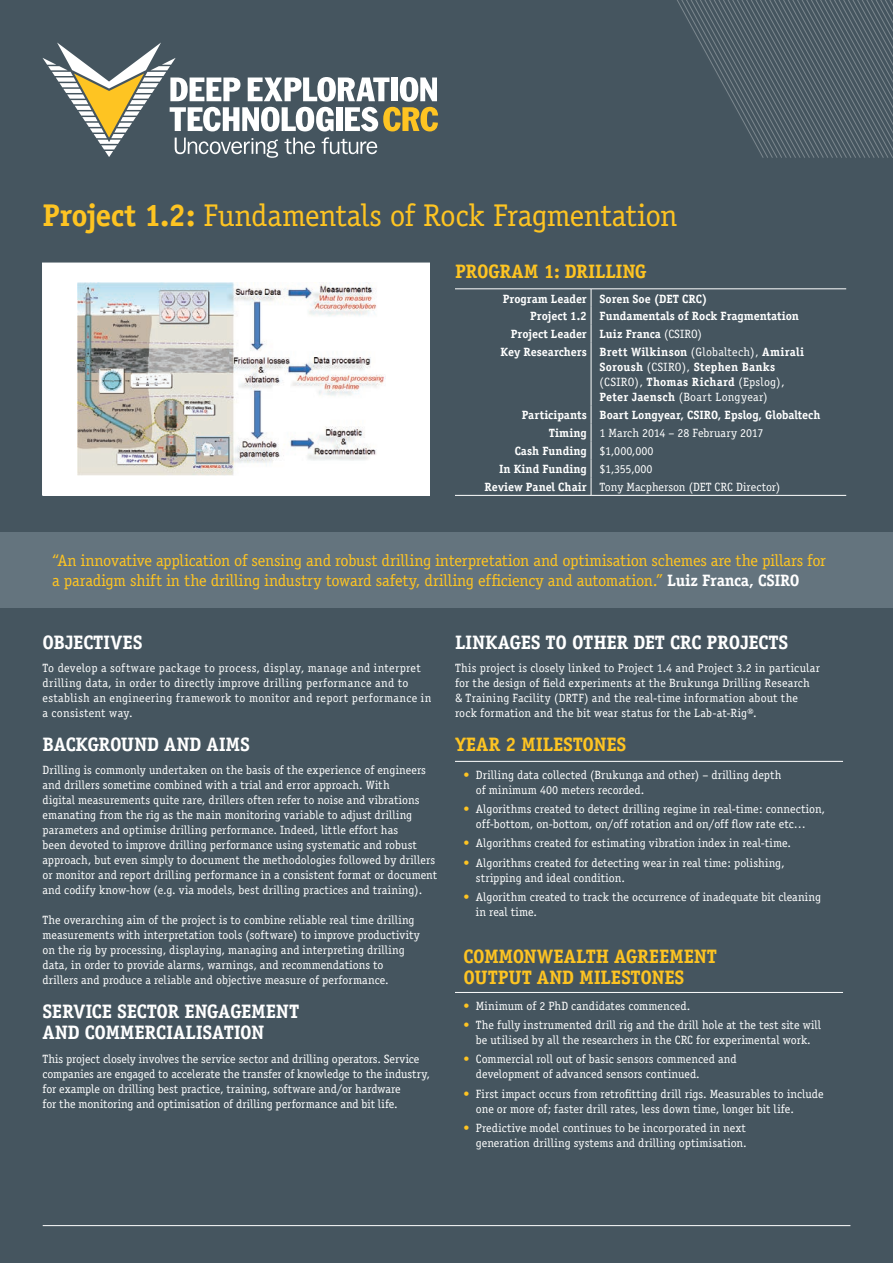
<style>
.page{position:relative;width:893px;height:1263px;background:#45555f}
.page>*{position:absolute;margin:0;border:0;box-sizing:border-box;transform-origin:0 0}
.t1{font:31.5px "Officina Serif";letter-spacing:-.02em;color:#fec422}
.t2{font:700 19.5px/21px "Officina Serif";letter-spacing:-.015em;color:#fff}
.t3{font:700 19.5px/21px "Officina Serif";letter-spacing:-.015em;color:#fec422}
.t4{font:16.5px/19.5px "Officina Serif";letter-spacing:-.015em;color:#fec422}
.t5{font:12px/15px "Officina Serif";letter-spacing:.005em;color:#fff}
.t6{font:700 12px/15px "Officina Serif";letter-spacing:.005em;color:#fff}
.s1{font-weight:700}
.s2{font-weight:400}
.s3{font-weight:700;color:#fff}
.s4{color:#fec422}
</style>
<div class="page">
<svg style="left:677px;top:0;width:216px;height:158px"></svg>
<div style="left:0;top:532px;width:893px;height:76px;background:#64747e"></div>
<div style="left:43px;top:263px;width:386px;height:232px;background:#fff"></div>
<img style="left:78px;top:282px;width:308px;height:194px">
<div style="left:42px;top:263px;width:388px;height:233px;border:1px solid #fff"></div>
<hr style="left:43px;top:1225px;width:807px;height:1px;background:#fff">
<svg style="left:43px;top:43px;width:395px;height:115px"></svg>
<hr style="left:455px;top:761px;width:388px;height:1px;background:#fff">
<hr style="left:455px;top:992px;width:388px;height:1px;background:#fff">
<hr style="left:455px;top:289px;width:136px;height:1px;background:#fff">
<hr style="left:591px;top:289px;width:255px;height:1px;background:#fff">
<svg style="left:591px;top:289px;width:1px;height:54px"></svg>
<hr style="left:591px;top:343px;width:1px;height:63px;background:#fff">
<svg style="left:591px;top:406px;width:1px;height:89px"></svg>
<hr style="left:455px;top:495px;width:136px;height:1px;background:#fff">
<hr style="left:591px;top:495px;width:255px;height:1px;background:#fff">
<h1 class="t1" style="left:43px;top:197px;width:637px"><span class="s1">Project 1.2:</span> Fundamentals of Rock Fragmentation</h1>
<h2 class="t3" style="left:455px;top:261px;width:193px">PROGRAM 1: DRILLING</h2>
<p class="t6" style="left:503px;top:291px;width:206px">Program Leader Soren Soe (DET CRC)</p>
<p class="t6" style="left:530px;top:309px;width:270px">Project 1.2 Fundamentals of Rock Fragmentation</p>
<p class="t6" style="left:511px;top:327px;width:193px">Project Leader Luiz Franca <span class="s2">(CSIRO)</span></p>
<p class="t6" style="left:501px;top:345px;width:305px">Key Researchers Brett Wilkinson <span class="s2">(Globaltech),</span> Amirali</p>
<p class="t6" style="left:600px;top:360px;width:186px">Soroush <span class="s2">(CSIRO),</span> Stephen Banks <span class="s2">(CSIRO),</span> Thomas Richard <span class="s2">(Epslog),<br></span>Peter Jaensch <span class="s2">(Boart Longyear)</span></p>
<p class="t6" style="left:522px;top:408px;width:300px">Participants Boart Longyear, CSIRO, Epslog, Globaltech</p>
<p class="t5" style="left:549px;top:425px;width:216px"><span class="s1">Timing</span> 1 March 2014 – 28 February 2017</p>
<p class="t6" style="left:515px;top:443px;width:140px">Cash Funding <span class="s2">$1,000,000</span></p>
<p class="t6" style="left:499px;top:461px;width:155px">In Kind Funding <span class="s2">$1,355,000</span></p>
<p class="t5" style="left:484px;top:479px;width:297px"><span class="s1">Review Panel Chair</span> Tony Macpherson (DET CRC Director)</p>
<h3 class="t4" style="left:52px;top:551px;width:775px">“An innovative application of sensing and robust drilling interpretation and optimisation schemes are the pillars for a paradigm shift in the drilling industry toward safety, drilling efficiency and automation.” <span class="s3">Luiz Franca, CSIRO</span></h3>
<h2 class="t2" style="left:43px;top:631px;width:101px">OBJECTIVES</h2>
<p class="t5" style="left:43px;top:661px;width:390px">To develop a software package to process, display, manage and interpret drilling data, in order to directly improve drilling performance and to establish an engineering framework to monitor and report performance in a consistent way.</p>
<h2 class="t2" style="left:43px;top:733px;width:209px">BACKGROUND AND AIMS</h2>
<p class="t5" style="left:43px;top:763px;width:396px">Drilling is commonly undertaken on the basis of the experience of engineers and drillers sometime combined with a trial and error approach. With<br>digital measurements quite rare, drillers often refer to noise and vibrations emanating from the rig as the main monitoring variable to adjust drilling parameters and optimise drilling performance. Indeed, little effort has<br>been devoted to improve drilling performance using systematic and robust approach, but even simply to document the methodologies followed by drillers or monitor and report drilling performance in a consistent format or document and codify know-how (e.g. via models, best drilling practices and training).</p>
<p class="t5" style="left:43px;top:913px;width:379px">The overarching aim of the project is to combine reliable real time drilling measurements with interpretation tools (software) to improve productivity on the rig by processing, displaying, managing and interpreting drilling data, in order to provide alarms, warnings, and recommendations to drillers and produce a reliable and objective measure of performance.</p>
<h2 class="t2" style="left:43px;top:1001px;width:258px">SERVICE SECTOR ENGAGEMENT<br>AND COMMERCIALISATION</h2>
<p class="t5" style="left:43px;top:1051px;width:389px">This project closely involves the service sector and drilling operators. Service companies are engaged to accelerate the transfer of knowledge to the industry, for example on drilling best practice, training, software and/or hardware<br>for the monitoring and optimisation of drilling performance and bit life.</p>
<h2 class="t2" style="left:455px;top:631px;width:335px">LINKAGES TO OTHER DET CRC PROJECTS</h2>
<p class="t5" style="left:455px;top:661px;width:366px">This project is closely linked to Project 1.4 and Project 3.2 in particular for the design of field experiments at the Brukunga Drilling Research &amp; Training Facility (DRTF) and the real-time information about the rock formation and the bit wear status for the Lab-at-Rig®.</p>
<h2 class="t3" style="left:455px;top:733px;width:173px">YEAR 2 MILESTONES</h2>
<p class="t5" style="left:476px;top:767px;width:307px;text-indent:-12px"><span class="s4">•</span> Drilling data collected (Brukunga and other) – drilling depth of minimum 400 meters recorded.</p>
<p class="t5" style="left:463px;top:801px;width:363px;text-align:center"><span class="s4">•</span> Algorithms created to detect drilling regime in real-time: connection, off-bottom, on-bottom, on/off rotation and on/off flow rate etc…</p>
<p class="t5" style="left:463px;top:836px;width:329px"><span class="s4">•</span> Algorithms created for estimating vibration index in real-time.</p>
<p class="t5" style="left:476px;top:855px;width:310px;text-indent:-12px"><span class="s4">•</span> Algorithms created for detecting wear in real time: polishing, stripping and ideal condition.</p>
<p class="t5" style="left:476px;top:889px;width:347px;text-indent:-12px"><span class="s4">•</span> Algorithm created to track the occurrence of inadequate bit cleaning in real time.</p>
<h2 class="t3" style="left:463px;top:945px;width:255px">COMMONWEALTH AGREEMENT<br>OUTPUT AND MILESTONES</h2>
<p class="t5" style="left:463px;top:998px;width:228px"><span class="s4">•</span> Minimum of 2 PhD candidates commenced.</p>
<p class="t5" style="left:463px;top:1018px;width:359px;text-align:center"><span class="s4">•</span> The fully instrumented drill rig and the drill hole at the test site will be utilised by all the researchers in the CRC for experimental work.</p>
<p class="t5" style="left:476px;top:1052px;width:262px;text-indent:-12px"><span class="s4">•</span> Commercial roll out of basic sensors commenced and development of advanced sensors continued.</p>
<p class="t5" style="left:476px;top:1086px;width:349px;text-indent:-12px"><span class="s4">•</span> First impact occurs from retrofitting drill rigs. Measurables to include one or more of; faster drill rates, less down time, longer bit life.</p>
<p class="t5" style="left:463px;top:1120px;width:285px;text-align:right"><span class="s4">•</span> Predictive model continues to be incorporated in next generation drilling systems and drilling optimisation.</p>
</div>
